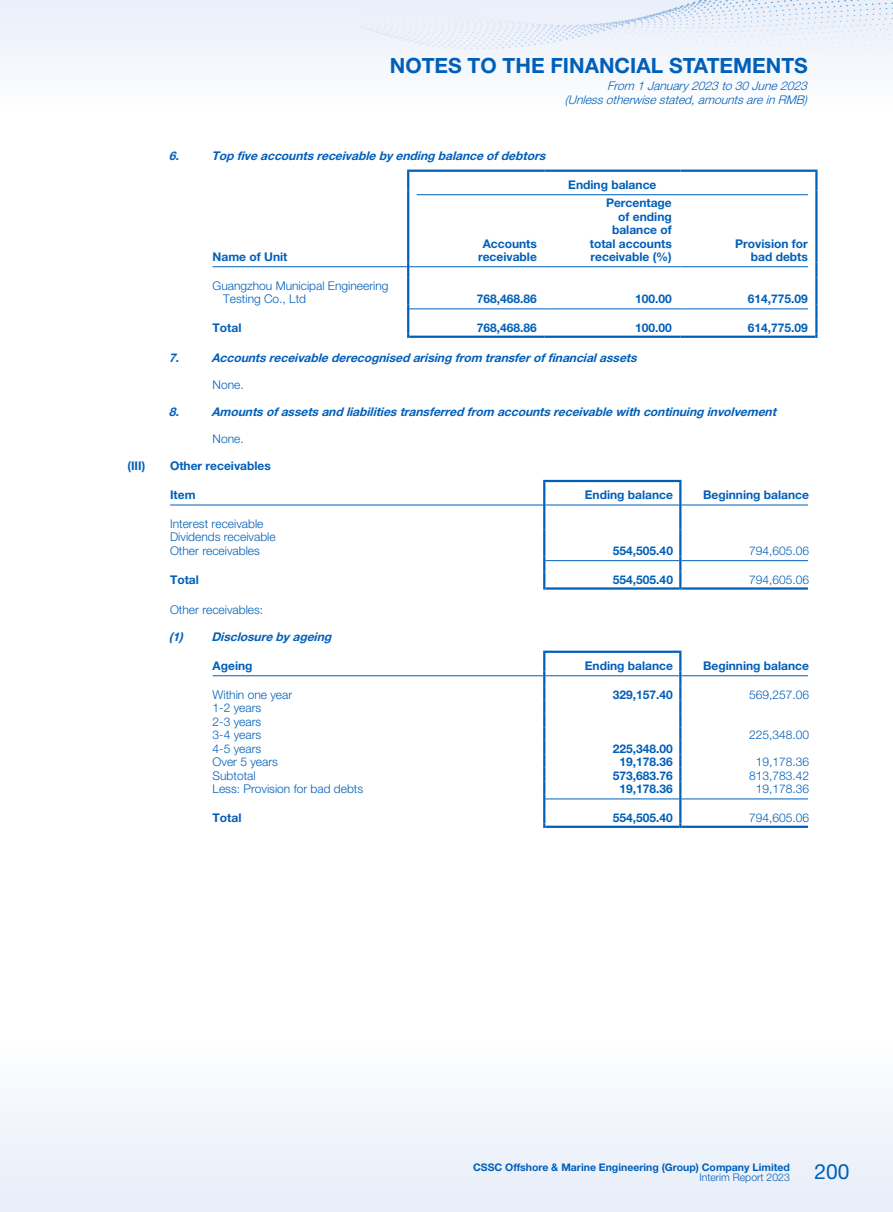
<style>
.page{position:relative;width:893px;height:1212px;background:#fff}
.page>*{position:absolute;margin:0;border:0;box-sizing:border-box;transform-origin:0 0}
.t1{font:700 21px "Helvetica Neue LT Std";color:#005fb9}
.t2{font:21px "Helvetica Neue LT Std";color:#005fb9}
.t3{font:700 12px/13.5px "Helvetica Neue LT Std";color:#005fb9;text-align:right}
.t4{font:300 12px/13.5px "Helvetica Neue LT Std";color:#005fb9}
.t5{font:italic 700 12px "Helvetica Neue LT Std";color:#005fb9}
.t6{font:italic 300 12px/13.5px "Helvetica Neue LT Std";color:#005fb9}
.t7{font:700 10.5px "Helvetica Neue LT Std";color:#005fb9}
.t8{font:300 10.5px "Helvetica Neue LT Std";color:#005fb9}
</style>
<div class="page">
<div style="left:0;top:0;width:893px;height:65px;background:#eef2fa"></div>
<div style="left:0;top:1020px;width:893px;height:192px;background:#f3f6fb"></div>
<hr style="left:407px;top:170px;width:137px;height:2px;background:#005fb9">
<hr style="left:544px;top:170px;width:136px;height:2px;background:#005fb9">
<hr style="left:680px;top:170px;width:138px;height:2px;background:#005fb9">
<hr style="left:815px;top:172px;width:3px;height:19px;background:#005fb9">
<svg style="left:407px;top:172px;width:2px;height:23px"></svg>
<svg style="left:815px;top:191px;width:3px;height:4px"></svg>
<hr style="left:407px;top:195px;width:2px;height:68px;background:#005fb9">
<hr style="left:815px;top:195px;width:3px;height:68px;background:#005fb9">
<svg style="left:407px;top:263px;width:2px;height:15px"></svg>
<hr style="left:815px;top:263px;width:3px;height:15px;background:#005fb9">
<hr style="left:407px;top:278px;width:2px;height:27px;background:#005fb9">
<hr style="left:815px;top:278px;width:3px;height:27px;background:#005fb9">
<hr style="left:815px;top:305px;width:3px;height:15px;background:#005fb9">
<svg style="left:407px;top:305px;width:2px;height:33px"></svg>
<svg style="left:815px;top:320px;width:3px;height:18px"></svg>
<hr style="left:417px;top:194px;width:391px;height:1px;background:#005fb9">
<hr style="left:213px;top:266px;width:194px;height:1px;background:#005fb9">
<hr style="left:409px;top:266px;width:135px;height:1px;background:#005fb9">
<hr style="left:544px;top:266px;width:136px;height:1px;background:#005fb9">
<hr style="left:680px;top:266px;width:128px;height:1px;background:#005fb9">
<hr style="left:409px;top:308px;width:135px;height:1px;background:#005fb9">
<hr style="left:544px;top:308px;width:136px;height:1px;background:#005fb9">
<hr style="left:680px;top:308px;width:128px;height:1px;background:#005fb9">
<hr style="left:409px;top:336px;width:135px;height:2px;background:#005fb9">
<hr style="left:544px;top:336px;width:136px;height:2px;background:#005fb9">
<hr style="left:680px;top:336px;width:135px;height:2px;background:#005fb9">
<hr style="left:543px;top:480px;width:138px;height:2px;background:#005fb9">
<svg style="left:543px;top:482px;width:2px;height:108px"></svg>
<svg style="left:679px;top:482px;width:2px;height:108px"></svg>
<hr style="left:170px;top:505px;width:373px;height:1px;background:#005fb9">
<hr style="left:545px;top:505px;width:134px;height:1px;background:#005fb9">
<hr style="left:681px;top:505px;width:127px;height:1px;background:#005fb9">
<hr style="left:545px;top:560px;width:134px;height:1px;background:#005fb9">
<hr style="left:681px;top:560px;width:127px;height:1px;background:#005fb9">
<hr style="left:545px;top:587px;width:134px;height:3px;background:#005fb9">
<hr style="left:681px;top:587px;width:127px;height:3px;background:#005fb9">
<hr style="left:543px;top:651px;width:138px;height:2px;background:#005fb9">
<svg style="left:543px;top:653px;width:2px;height:175px"></svg>
<svg style="left:679px;top:653px;width:2px;height:175px"></svg>
<hr style="left:213px;top:675px;width:330px;height:1px;background:#005fb9">
<hr style="left:545px;top:675px;width:134px;height:1px;background:#005fb9">
<hr style="left:681px;top:675px;width:127px;height:1px;background:#005fb9">
<hr style="left:545px;top:798px;width:134px;height:1px;background:#005fb9">
<hr style="left:681px;top:798px;width:127px;height:1px;background:#005fb9">
<hr style="left:545px;top:826px;width:134px;height:2px;background:#005fb9">
<hr style="left:681px;top:826px;width:127px;height:2px;background:#005fb9">
<p class="t3" style="left:128px;top:458px;width:19px">(III)</p>
<p class="t5" style="left:169px;top:148px;width:15px">6.</p>
<p class="t5" style="left:169px;top:350px;width:15px">7.</p>
<p class="t5" style="left:169px;top:404px;width:15px">8.</p>
<h1 class="t1" style="left:390px;top:52px;width:420px">NOTES TO THE FINANCIAL STATEMENTS</h1>
<p class="t6" style="left:804px;top:79px;width:8px;text-indent:-197px">From 1 January 2023 to 30 June 2023 (</p>
<p class="t6" style="left:565px;top:92px;width:8px">(</p>
<p class="t6" style="left:568px;top:92px;width:129px">Unless otherwise stated</p>
<p class="t6" style="left:691px;top:92px;width:118px">, amounts are in RMB</p>
<p class="t5" style="left:211px;top:148px;width:339px">Top five accounts receivable by ending balance of debtors</p>
<p class="t3" style="left:213px;top:250px;width:76px">Name of Unit</p>
<p class="t4" style="left:213px;top:278px;width:177px">Guangzhou Municipal Engineering</p>
<p class="t4" style="left:223px;top:292px;width:84px">Testing Co., Ltd</p>
<p class="t3" style="left:478px;top:236px;width:60px;text-align:center">Accounts receivable</p>
<p class="t3" style="left:477px;top:292px;width:62px">768,468.86</p>
<p class="t3" style="left:568px;top:178px;width:90px">Ending balance</p>
<p class="t3" style="left:590px;top:196px;width:83px">Percentage<br>of ending balance of total accounts receivable %) (</p>
<p class="t3" style="left:635px;top:292px;width:38px">100.00</p>
<p class="t3" style="left:213px;top:321px;width:30px">Total</p>
<p class="t5" style="left:211px;top:350px;width:431px">Accounts receivable derecognised arising from transfer of financial assets</p>
<p class="t3" style="left:477px;top:321px;width:62px">768,468.86</p>
<p class="t3" style="left:635px;top:321px;width:38px">100.00</p>
<p class="t3" style="left:735px;top:236px;width:74px">Provision for bad debts</p>
<p class="t3" style="left:748px;top:292px;width:62px">614,775.09</p>
<p class="t3" style="left:748px;top:321px;width:62px">614,775.09</p>
<p class="t4" style="left:213px;top:378px;width:33px">None.</p>
<p class="t5" style="left:211px;top:404px;width:570px">Amounts of assets and liabilities transferred from accounts receivable with continuing involvement</p>
<p class="t4" style="left:213px;top:432px;width:33px">None.</p>
<p class="t3" style="left:170px;top:458px;width:102px">Other receivables</p>
<p class="t3" style="left:170px;top:488px;width:27px">Item</p>
<p class="t4" style="left:170px;top:517px;width:107px">Interest receivable<br>Dividends receivable</p>
<p class="t3" style="left:585px;top:488px;width:90px">Ending balance</p>
<p class="t3" style="left:703px;top:488px;width:107px">Beginning balance</p>
<p class="t4" style="left:170px;top:544px;width:91px">Other receivables</p>
<p class="t3" style="left:613px;top:544px;width:62px">554,505.40</p>
<p class="t4" style="left:749px;top:544px;width:62px">794,605.06</p>
<p class="t3" style="left:170px;top:572px;width:30px">Total</p>
<p class="t4" style="left:170px;top:602px;width:95px">Other receivables:</p>
<p class="t5" style="left:211px;top:629px;width:125px">Disclosure by ageing</p>
<p class="t5" style="left:169px;top:629px;width:16px">1(</p>
<p class="t5" style="left:179px;top:629px;width:5px">)</p>
<p class="t3" style="left:613px;top:572px;width:62px">554,505.40</p>
<p class="t4" style="left:749px;top:572px;width:62px">794,605.06</p>
<p class="t3" style="left:213px;top:659px;width:41px">Ageing</p>
<p class="t3" style="left:585px;top:659px;width:90px">Ending balance</p>
<p class="t3" style="left:703px;top:659px;width:107px">Beginning balance</p>
<p class="t4" style="left:213px;top:687px;width:81px">Within one year<br>1-2 years<br>2-3 years</p>
<p class="t3" style="left:613px;top:687px;width:62px">329,157.40</p>
<p class="t4" style="left:749px;top:687px;width:62px">569,257.06</p>
<p class="t4" style="left:213px;top:728px;width:50px">3-4 years</p>
<p class="t4" style="left:749px;top:728px;width:62px">225,348.00</p>
<p class="t4" style="left:213px;top:741px;width:50px">4-5 years</p>
<p class="t3" style="left:613px;top:741px;width:62px">225,348.00</p>
<p class="t4" style="left:213px;top:755px;width:67px">Over 5 years</p>
<p class="t3" style="left:620px;top:755px;width:55px">19,178.36</p>
<p class="t4" style="left:756px;top:755px;width:55px">19,178.36</p>
<p class="t4" style="left:213px;top:768px;width:45px">Subtotal</p>
<p class="t3" style="left:613px;top:768px;width:62px">573,683.76</p>
<p class="t4" style="left:749px;top:768px;width:62px">813,783.42</p>
<p class="t4" style="left:213px;top:782px;width:152px">Less: Provision for bad debts</p>
<p class="t3" style="left:620px;top:782px;width:55px">19,178.36</p>
<p class="t4" style="left:756px;top:782px;width:55px">19,178.36</p>
<p class="t3" style="left:213px;top:810px;width:30px">Total</p>
<p class="t3" style="left:613px;top:810px;width:62px">554,505.40</p>
<p class="t4" style="left:749px;top:811px;width:62px">794,605.06</p>
<p class="t7" style="left:473px;top:1160px;width:318px">CSSC Offshore &amp; Marine Engineering (Group) Company Limited</p>
<h1 class="t2" style="left:815px;top:1159px;width:37px">200</h1>
<p class="t8" style="left:699px;top:1171px;width:92px">Interim Report 2023</p>
</div>
